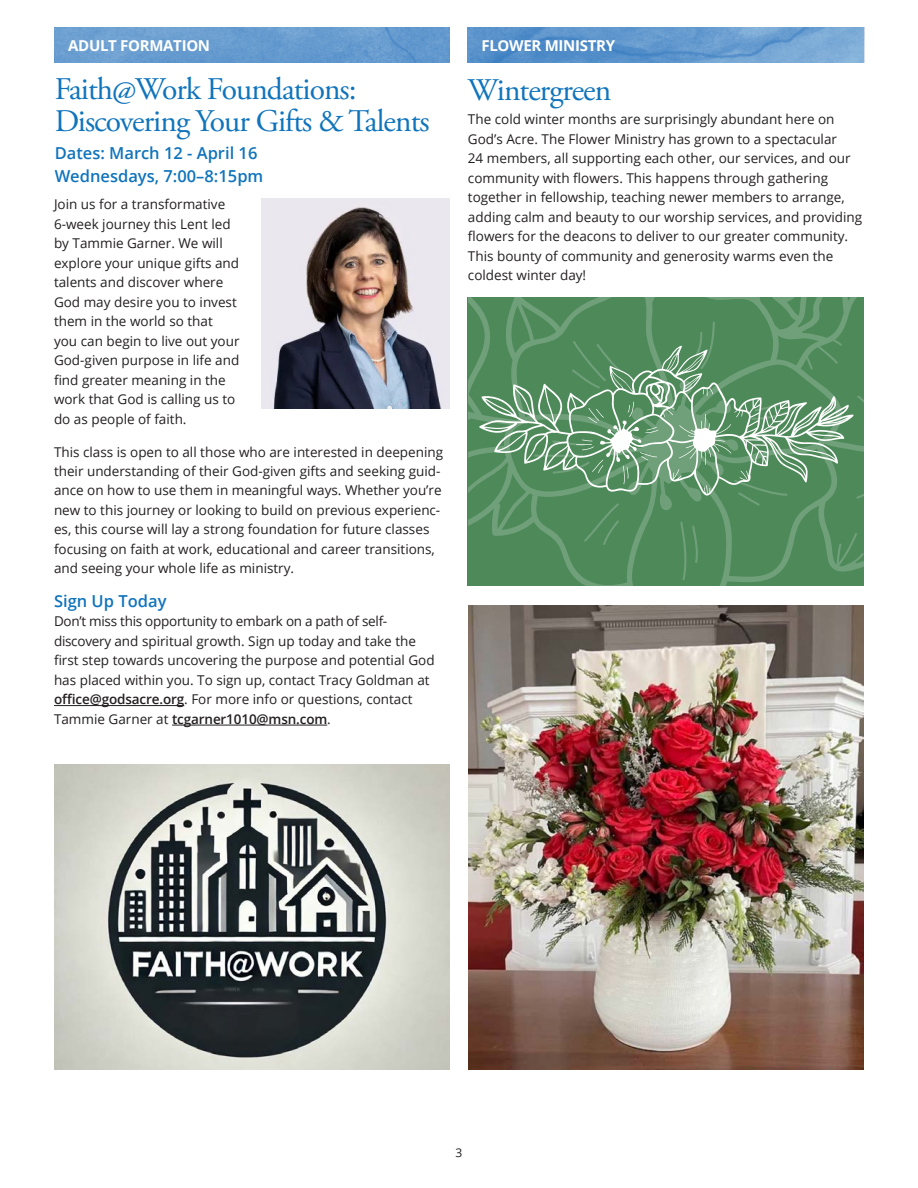
<style>
.page{position:relative;width:918px;height:1188px;background:#fff}
.page>*{position:absolute;margin:0;border:0;box-sizing:border-box;transform-origin:0 0}
._10_NEW_Head{font:31.5px/31.5px "Adobe Garamond Pro";letter-spacing:-.03em;color:#1074bc}
._20_Subhead{font:600 16.5px "Open Sans";color:#1074bc}
._00_Section_Title{font:700 15px "Open Sans";letter-spacing:-.02em;color:#fff}
._50_NEW_Body{font:13.5px/19.5px "Open Sans";color:#231f20}
.t1{font:12px "Open Sans";color:#231f20}
.s1{font-weight:600}
</style>
<div class="page">
<svg style="left:468px;top:298px;width:396px;height:288px;background:#538c5e"></svg>
<svg style="left:468px;top:27px;width:396px;height:36px;background:#6399ce"></svg>
<div style="left:54px;top:27px;width:396px;height:36px;background:linear-gradient(to right,#6ea1d2,#6298ce)"></div>
<hr style="left:54px;top:705px;width:130px;height:1px;background:#231f20">
<hr style="left:172px;top:725px;width:155px;height:1px;background:#231f20">
<img style="left:468px;top:605px;width:396px;height:465px">
<svg style="left:479px;top:346px;width:375px;height:150px;background:#6d9d77"></svg>
<img style="left:55px;top:764px;width:395px;height:306px">
<img style="left:261px;top:199px;width:189px;height:210px">
<p class="_00_Section_Title" style="left:68px;top:35px;width:144px">ADULT FORMATION</p>
<p class="_00_Section_Title" style="left:481px;top:35px;width:135px">FLOWER MINISTRY</p>
<p class="_10_NEW_Head" style="left:55px;top:75px;width:376px">Faith@Work Foundations:<br>Discovering Your Gifts &amp; Talents</p>
<p class="_20_Subhead" style="left:55px;top:142px;width:204px">Dates: March 12 - April 16</p>
<p class="_20_Subhead" style="left:55px;top:165px;width:210px">Wednesdays, 7:00–8:15pm</p>
<p class="_50_NEW_Body" style="left:54px;top:194px;width:187px">Join us for a transformative<br>6-week journey this Lent led by Tammie Garner. We will explore your unique gifts and talents and discover where<br>God may desire you to invest them in the world so that<br>you can begin to live out your<br>God-given purpose in life and find greater meaning in the work that God is calling us to do as people of faith.</p>
<p class="_50_NEW_Body" style="left:54px;top:442px;width:391px">This class is open to all those who are interested in deepening their understanding of their God-given gifts and seeking guid&shy;ance on how to use them in meaningful ways. Whether you’re new to this journey or looking to build on previous experienc&shy;es, this course will lay a strong foundation for future classes focusing on faith at work, educational and career transitions, and seeing your whole life as ministry.</p>
<p class="_20_Subhead" style="left:54px;top:589px;width:114px">Sign Up Today</p>
<p class="_50_NEW_Body" style="left:54px;top:611px;width:382px">Don’t miss this opportunity to embark on a path of self&shy;discovery and spiritual growth. Sign up today and take the first step towards uncovering the purpose and potential God has placed within you. To sign up, contact Tracy Goldman at <span class="s1">office@godsacre.org</span>. For more info or questions, contact Tammie Garner at <span class="s1">tcgarner1010@msn.com</span>.</p>
<p class="_10_NEW_Head" style="left:468px;top:76px;width:145px">Wintergreen</p>
<p class="_50_NEW_Body" style="left:468px;top:109px;width:396px">The cold winter months are surprisingly abundant here on God’s Acre. The Flower Ministry has grown to a spectacular<br>24 members, all supporting each other, our services, and our community with flowers. This happens through gathering together in fellowship, teaching newer members to arrange, adding calm and beauty to our worship services, and providing flowers for the deacons to deliver to our greater community.<br>This bounty of community and generosity warms even the coldest winter day!</p>
<p class="t1" style="left:456px;top:1144px;width:8px">3</p>
</div>
